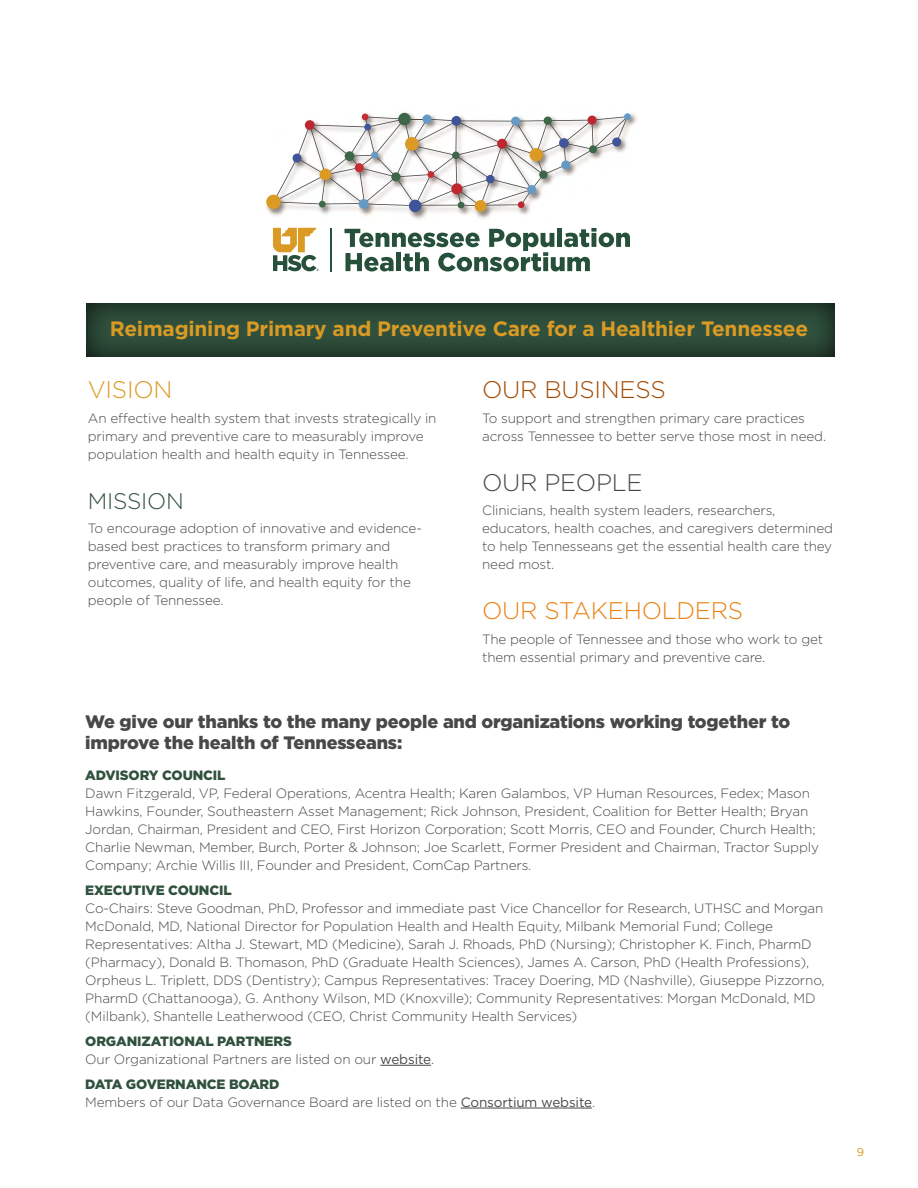
<style>
.page{position:relative;width:918px;height:1188px;background:#fff}
.page>*{position:absolute;margin:0;border:0;box-sizing:border-box;transform-origin:0 0}
.t1{font:300 24px "Gotham";letter-spacing:-.01em;color:#ea8215}
.t2{font:300 24px "Gotham";letter-spacing:-.01em;color:#a34900}
.t3{font:300 24px "Gotham";letter-spacing:-.01em;color:#484848}
.t4{font:300 24px "Gotham";letter-spacing:-.01em;color:#da9a23}
.t5{font:300 22.5px "Gotham";letter-spacing:-.01em;color:#30513d}
.t6{font:700 20.85px "Gotham";letter-spacing:-.01em;color:#da9a23}
.t7{font:900 18px/21px "Gotham";letter-spacing:-.01em;color:#484848}
.t8{font:300 13.5px/18px "Gotham";letter-spacing:-.01em;color:#484848}
.t9{font:900 13.5px "Gotham";letter-spacing:-.01em;color:#30513d}
.t10{font:11.25px "Gotham";color:#da9a23}
.s1{font-weight:900;color:#30513d}
.s2{font-weight:400}
</style>
<div class="page">
<div style="left:73px;top:292px;width:776px;height:66px;background:#000;opacity:.75"></div>
<hr style="left:380px;top:1065px;width:51px;height:1px;background:#484848">
<hr style="left:461px;top:1108px;width:131px;height:1px;background:#484848">
<img style="left:266px;top:112px;width:371px;height:108px">
<div style="left:266px;top:195px;width:15px;height:14px;background:#da9a23;border-radius:50%"></div>
<div style="left:624px;top:113px;width:7px;height:7px;background:#649ac5;border-radius:50%"></div>
<svg style="left:273px;top:116px;width:355px;height:92px"></svg>
<div style="left:518px;top:201px;width:7px;height:7px;background:#bd272f;border-radius:50%"></div>
<div style="left:319px;top:201px;width:7px;height:7px;background:#3d6749;border-radius:50%"></div>
<div style="left:362px;top:114px;width:7px;height:6px;background:#c32f34;border-radius:50%"></div>
<div style="left:391px;top:172px;width:10px;height:9px;background:#3d6749;border-radius:50%"></div>
<div style="left:320px;top:169px;width:11px;height:11px;background:#da9a23;border-radius:50%"></div>
<div style="left:371px;top:152px;width:7px;height:7px;background:#649ac5;border-radius:50%"></div>
<div style="left:359px;top:199px;width:10px;height:10px;background:#649ac5;border-radius:50%"></div>
<div style="left:409px;top:200px;width:12px;height:12px;background:#3f5499;border-radius:50%"></div>
<div style="left:305px;top:120px;width:10px;height:10px;background:#bd272f;border-radius:50%"></div>
<div style="left:345px;top:151px;width:9px;height:10px;background:#3d6749;border-radius:50%"></div>
<div style="left:451px;top:183px;width:11px;height:11px;background:#bd272f;border-radius:50%"></div>
<div style="left:452px;top:152px;width:8px;height:7px;background:#3d6749;border-radius:50%"></div>
<div style="left:451px;top:116px;width:10px;height:10px;background:#3f5499;border-radius:50%"></div>
<div style="left:398px;top:113px;width:13px;height:12px;background:#3d6749;border-radius:50%"></div>
<div style="left:423px;top:115px;width:9px;height:9px;background:#649ac5;border-radius:50%"></div>
<div style="left:486px;top:175px;width:9px;height:8px;background:#3f5499;border-radius:50%"></div>
<div style="left:475px;top:200px;width:11px;height:12px;background:#da9a23;border-radius:50%"></div>
<div style="left:497px;top:139px;width:10px;height:10px;background:#bd272f;border-radius:50%"></div>
<div style="left:511px;top:117px;width:9px;height:9px;background:#649ac5;border-radius:50%"></div>
<div style="left:544px;top:117px;width:8px;height:8px;background:#3d6749;border-radius:50%"></div>
<div style="left:530px;top:148px;width:13px;height:13px;background:#da9a23;border-radius:50%"></div>
<div style="left:539px;top:170px;width:9px;height:9px;background:#3d6749;border-radius:50%"></div>
<div style="left:561px;top:160px;width:9px;height:10px;background:#649ac5;border-radius:50%"></div>
<div style="left:559px;top:138px;width:10px;height:10px;background:#3f5499;border-radius:50%"></div>
<div style="left:589px;top:145px;width:8px;height:8px;background:#3d6749;border-radius:50%"></div>
<svg style="left:345px;top:228px;width:285px;height:44px"></svg>
<svg style="left:273px;top:228px;width:46px;height:43px"></svg>
<hr style="left:330px;top:228px;width:1px;height:43px;background:#27503a">
<h3 class="t6" style="left:110px;top:315px;width:700px">Reimagining Primary and Preventive Care for a Healthier Tennessee</h3>
<h1 class="t4" style="left:88px;top:375px;width:86px">VISION</h1>
<p class="t8" style="left:88px;top:409px;width:350px">An effective health system that invests strategically in primary and preventive care to measurably improve population health and health equity in Tennessee.</p>
<h2 class="t5" style="left:88px;top:486px;width:97px">MISSION</h2>
<p class="t8" style="left:88px;top:519px;width:336px">To encourage adoption of innovative and evidence&shy;based best practices to transform primary and preventive care, and measurably improve health outcomes, quality of life, and health equity for the people of Tennessee.</p>
<h1 class="t2" style="left:482px;top:375px;width:185px">OUR BUSINESS</h1>
<p class="t8" style="left:482px;top:409px;width:346px">To support and strengthen primary care practices across Tennessee to better serve those most in need.</p>
<h1 class="t3" style="left:482px;top:467px;width:162px">OUR PEOPLE</h1>
<p class="t8" style="left:482px;top:501px;width:352px">Clinicians, health system leaders, researchers, educators, health coaches, and caregivers determined to help Tennesseans get the essential health care they need most.</p>
<h1 class="t1" style="left:482px;top:595px;width:263px">OUR STAKEHOLDERS</h1>
<p class="t8" style="left:482px;top:629px;width:343px">The people of Tennessee and those who work to get them essential primary and preventive care.</p>
<h3 class="t7" style="left:85px;top:711px;width:706px">We give our thanks to the many people and organizations working together to improve the health of Tennesseans:</h3>
<p class="t9" style="left:85px;top:766px;width:142px">ADVISORY COUNCIL</p>
<p class="t8" style="left:85px;top:784px;width:735px">Dawn Fitzgerald, VP, Federal Operations, Acentra Health; Karen Galambos, VP Human Resources, Fedex; Mason Hawkins, Founder, Southeastern Asset Management; Rick Johnson, President, Coalition for Better Health; Bryan Jordan, Chairman, President and CEO, First Horizon Corporation; Scott Morris, CEO and Founder, Church Health; Charlie Newman, Member, Burch, Porter &amp; Johnson; Joe Scarlett, Former President and Chairman, Tractor Supply Company; Archie Willis III, Founder and President, ComCap Partners.</p>
<p class="t9" style="left:85px;top:881px;width:148px">EXECUTIVE COUNCIL</p>
<p class="t8" style="left:85px;top:899px;width:741px">Co-Chairs: Steve Goodman, PhD, Professor and immediate past Vice Chancellor for Research, UTHSC and Morgan McDonald, MD, National Director for Population Health and Health Equity, Milbank Memorial Fund; College Representatives: Altha J. Stewart, MD (Medicine), Sarah J. Rhoads, PhD (Nursing); Christopher K. Finch, PharmD (Pharmacy), Donald B. Thomason, PhD (Graduate Health Sciences), James A. Carson, PhD (Health Professions), Orpheus L. Triplett, DDS (Dentistry); Campus Representatives: Tracey Doering, MD (Nashville), Giuseppe Pizzorno, PharmD (Chattanooga), G. Anthony Wilson, MD (Knoxville); Community Representatives: Morgan McDonald, MD (Milbank), Shantelle Leatherwood (CEO, Christ Community Health Services)</p>
<p class="t8" style="left:85px;top:1032px;width:350px"><span class="s1">ORGANIZATIONAL PARTNERS<br></span>Our Organizational Partners are listed on our <span class="s2">website</span>.</p>
<p class="t8" style="left:85px;top:1074px;width:511px"><span class="s1">DATA GOVERNANCE BOARD<br></span>Members of our Data Governance Board are listed on the <span class="s2">Consortium website</span>.</p>
<p class="t10" style="left:857px;top:1145px;width:9px">9</p>
</div>
